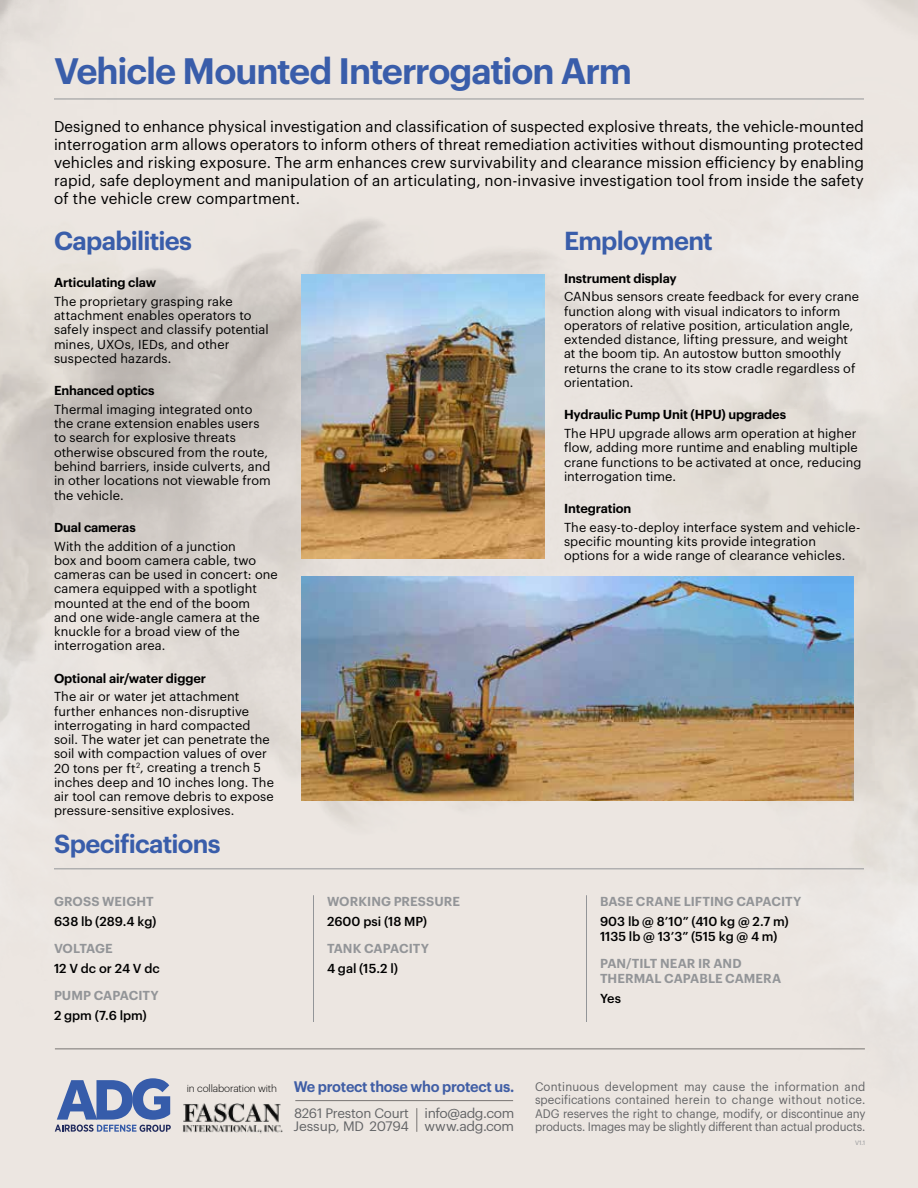
<style>
.page{position:relative;width:918px;height:1188px;background:#fff}
.page>*{position:absolute;margin:0;border:0;box-sizing:border-box;transform-origin:0 0}
.t1{font:600 36px "Graphik";letter-spacing:-.035em;color:#395daa}
.t2{font:600 25.5px "Graphik";letter-spacing:-.03em;color:#395daa}
.t3{font:15.3px/18px "Graphik";letter-spacing:.01em;color:#000;text-align:justify}
.t4{font:600 15px "Graphik";letter-spacing:-.02em;color:#405ea5;scale:.96 1}
.t5{font:13.35px/13.4px "Graphik";letter-spacing:-.02em;color:#636466}
.t6{font:12.75px/14.2px "Graphik";letter-spacing:.005em;color:#000}
.t7{font:600 12.75px "Graphik";letter-spacing:-.01em;color:#000}
.t8{font:600 12.75px/15px "Graphik";color:#939598}
.t9{font:500 12.75px/15.5px "Graphik";color:#000}
.t10{font:600 12.75px "Graphik";letter-spacing:-.02em;color:#939598}
.t11{font:12.15px/13.5px "Graphik";letter-spacing:-.01em;color:#636466;text-align:justify;scale:.95 1}
.t12{font:300 10.05px "Graphik";letter-spacing:-.01em;color:#000}
.t13{font:6.15px "Graphik";color:#939598}
</style>
<div class="page">
<div style="left:0;top:815px;width:918px;height:373px;background:#ece6e1"></div>
<img style="left:0;top:0;width:918px;height:815px">
<img style="left:0;top:528px;width:264px;height:535px">
<img style="left:607px;top:646px;width:311px;height:507px">
<img style="left:601px;top:50px;width:317px;height:505px">
<img style="left:302px;top:577px;width:552px;height:223px">
<img style="left:302px;top:274px;width:242px;height:285px">
<hr style="left:54px;top:99px;width:810px;height:1px;background:#939598">
<hr style="left:55px;top:1048px;width:810px;height:1px;background:#000">
<svg style="left:55px;top:1078px;width:116px;height:54px;background:#8c9cc1"></svg>
<hr style="left:295px;top:1100px;width:218px;height:1px;background:#000">
<svg style="left:416px;top:1108px;width:1px;height:24px"></svg>
<img style="left:182px;top:1104px;width:101px;height:29px">
<hr style="left:313px;top:896px;width:1px;height:126px;background:#939598">
<hr style="left:586px;top:896px;width:1px;height:126px;background:#939598">
<hr style="left:54px;top:868px;width:810px;height:1px;background:#939598">
<h1 class="t1" style="left:54px;top:43px;width:579px">Vehicle Mounted Interrogation Arm</h1>
<p class="t3" style="left:54px;top:116px;width:812px">Designed to enhance physical investigation and classification of suspected explosive threats, the vehicle-mounted interrogation arm allows operators to inform others of threat remediation activities without dismounting protected vehicles and risking exposure. The arm enhances crew survivability and clearance mission efficiency by enabling rapid, safe deployment and manipulation of an articulating, non-invasive investigation tool from inside the safety of the vehicle crew compartment.</p>
<h2 class="t2" style="left:54px;top:222px;width:140px">Capabilities</h2>
<p class="t7" style="left:54px;top:273px;width:104px">Articulating claw</p>
<p class="t6" style="left:54px;top:293px;width:216px">The proprietary grasping rake attachment enables operators to safely inspect and classify potential mines, UXOs, IEDs, and other suspected hazards.</p>
<p class="t7" style="left:54px;top:381px;width:102px">Enhanced optics</p>
<p class="t6" style="left:54px;top:401px;width:218px">Thermal imaging integrated onto the crane extension enables users to search for explosive threats otherwise obscured from the route, behind barriers, inside culverts, and in other locations not viewable from the vehicle.</p>
<p class="t7" style="left:54px;top:517px;width:83px">Dual cameras</p>
<p class="t6" style="left:54px;top:538px;width:225px">With the addition of a junction<br>box and boom camera cable, two cameras can be used in concert: one camera equipped with a spotlight mounted at the end of the boom<br>and one wide-angle camera at the knuckle for a broad view of the interrogation area.</p>
<p class="t7" style="left:54px;top:668px;width:153px">Optional air/water digger</p>
<p class="t6" style="left:54px;top:688px;width:221px">The air or water jet attachment further enhances non-disruptive interrogating in hard compacted soil. The water jet can penetrate the soil with compaction values of over 20 tons per ft<sup>2</sup>, creating a trench 5 inches deep and 10 inches long. The air tool can remove debris to expose pressure-sensitive explosives.</p>
<h2 class="t2" style="left:564px;top:222px;width:150px">Employment</h2>
<p class="t7" style="left:564px;top:268px;width:114px">Instrument display</p>
<p class="t6" style="left:564px;top:289px;width:297px">CANbus sensors create feedback for every crane function along with visual indicators to inform operators of relative position, articulation angle, extended distance, lifting pressure, and weight at the boom tip. An autostow button smoothly returns the crane to its stow cradle regardless of orientation.</p>
<p class="t7" style="left:564px;top:405px;width:224px">Hydraulic Pump Unit (HPU) upgrades</p>
<p class="t6" style="left:564px;top:425px;width:299px">The HPU upgrade allows arm operation at higher flow, adding more runtime and enabling multiple crane functions to be activated at once, reducing interrogation time.</p>
<p class="t7" style="left:564px;top:499px;width:69px">Integration</p>
<p class="t6" style="left:564px;top:519px;width:298px">The easy-to-deploy interface system and vehicle&shy;specific mounting kits provide integration options for a wide range of clearance vehicles.</p>
<h2 class="t2" style="left:54px;top:825px;width:168px">Specifications</h2>
<p class="t8" style="left:54px;top:893px;width:101px">GROSS WEIGHT</p>
<p class="t9" style="left:54px;top:912px;width:104px">638 lb (289.4 kg)</p>
<p class="t10" style="left:54px;top:938px;width:60px">VOLTAGE</p>
<p class="t9" style="left:54px;top:959px;width:107px">12 V dc or 24 V dc</p>
<p class="t8" style="left:54px;top:987px;width:106px">PUMP CAPACITY</p>
<p class="t9" style="left:54px;top:1006px;width:94px">2 gpm (7.6 lpm)</p>
<p class="t8" style="left:327px;top:893px;width:135px">WORKING PRESSURE</p>
<p class="t9" style="left:327px;top:912px;width:102px">2600 psi (18 MP)</p>
<p class="t8" style="left:327px;top:940px;width:104px">TANK CAPACITY</p>
<p class="t9" style="left:327px;top:959px;width:73px">4 gal (15.2 l)</p>
<p class="t8" style="left:600px;top:893px;width:203px">BASE CRANE LIFTING CAPACITY</p>
<p class="t9" style="left:600px;top:912px;width:190px">903 lb @ 8’10” (410 kg @ 2.7 m)<br>1135 lb @ 13’3” (515 kg @ 4 m)</p>
<p class="t8" style="left:600px;top:955px;width:183px">PAN/TILT NEAR IR AND<br>THERMAL CAPABLE CAMERA</p>
<p class="t9" style="left:600px;top:990px;width:23px">Yes</p>
<p class="t12" style="left:187px;top:1081px;width:92px">in collaboration with</p>
<p class="t4" style="left:294px;top:1075px;width:231px">We protect those who protect us.</p>
<p class="t11" style="left:535px;top:1078px;width:349px">Continuous development may cause the information and specifications contained herein to change without notice.<br>ADG reserves the right to change, modify, or discontinue any products. Images may be slightly different than actual products.</p>
<p class="t5" style="left:294px;top:1105px;width:117px">8261 Preston Court<br>Jessup, MD 20794</p>
<p class="t5" style="left:425px;top:1105px;width:91px">info@adg.com www.adg.com</p>
<p class="t13" style="left:855px;top:1138px;width:12px">V1.1</p>
</div>
